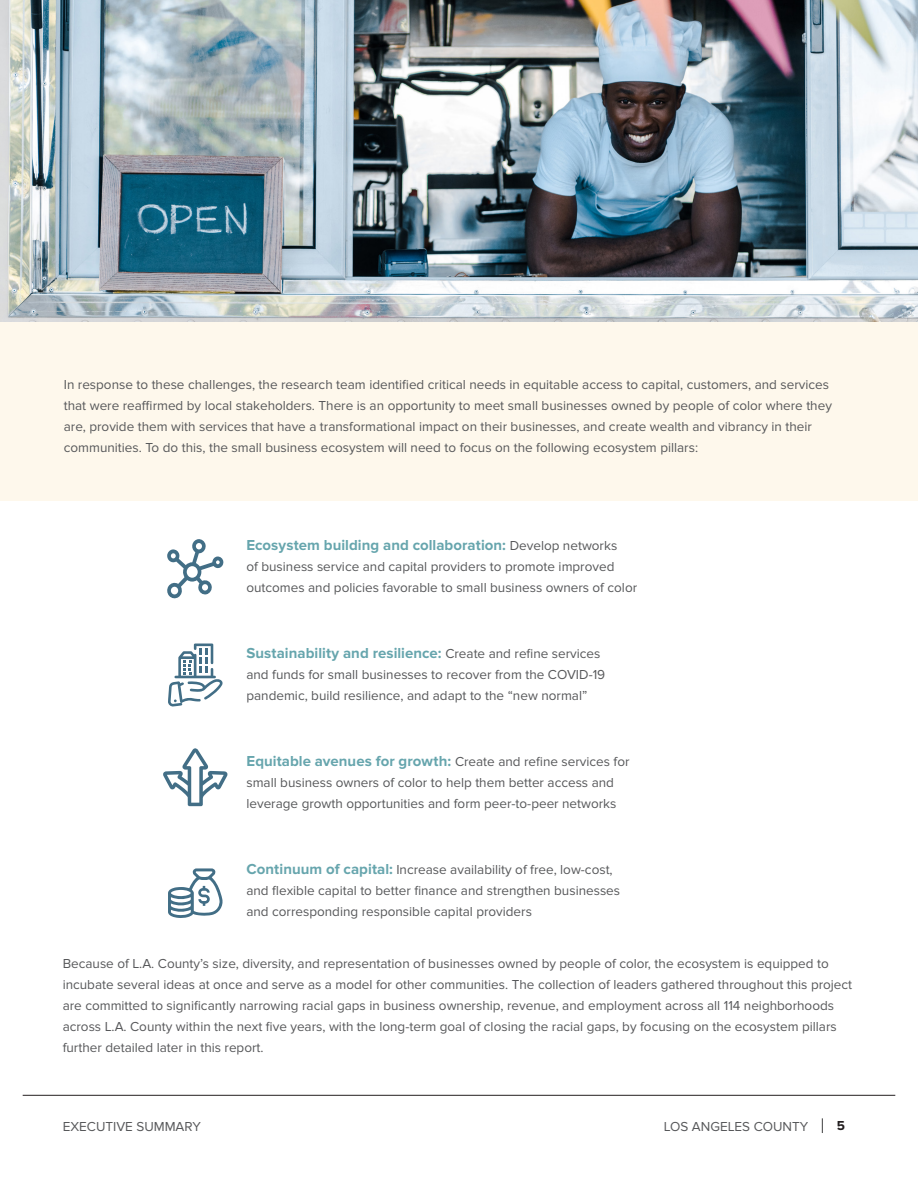
<style>
.page{position:relative;width:918px;height:1188px;background:#fff}
.page>*{position:absolute;margin:0;border:0;box-sizing:border-box;transform-origin:0 0}
.t1{font:700 15px "Proxima Nova";letter-spacing:.005em;color:#66a5ad}
.t2{font:13.5px/21px "Proxima Nova";color:#57585a}
.t3{font:700 13.5px "Proxima Nova";color:#231f20}
.s1{font-weight:400;font-size:13.5px;color:#57585a}
.s2{font-weight:700;font-size:15px;color:#66a5ad}
</style>
<div class="page">
<svg style="left:822px;top:1118px;width:1px;height:15px"></svg>
<hr style="left:23px;top:1095px;width:872px;height:1px;background:#231f20">
<div style="left:0;top:322px;width:918px;height:179px;background:#fef8ec"></div>
<svg style="left:163px;top:748px;width:65px;height:58px"></svg>
<img style="left:0;top:0;width:918px;height:322px">
<svg style="left:167px;top:539px;width:57px;height:60px"></svg>
<svg style="left:168px;top:868px;width:55px;height:50px"></svg>
<svg style="left:168px;top:644px;width:55px;height:63px"></svg>
<p class="t2" style="left:64px;top:374px;width:770px">I n response to these challenges, the research team identified critical needs in equitable access to capital, customers, and services that were reaffirmed by local stakeholders. There is an opportunity to meet small businesses owned by people of color where they are, provide them with services that have a transformational impact on their businesses, and create wealth and vibrancy in their communities. To do this, the small business ecosystem will need to focus on the following ecosystem pillars:</p>
<p class="t1" style="left:246px;top:536px;width:372px">Ecosystem building and collaboration: <span class="s1">Develop networks</span></p>
<p class="t2" style="left:246px;top:556px;width:392px">of business service and capital providers to promote improved outcomes and policies favorable to small business owners of color</p>
<p class="t1" style="left:246px;top:644px;width:356px">Sustainability and resilience: <span class="s1">Create and refine services</span></p>
<p class="t2" style="left:246px;top:664px;width:360px">and funds for small businesses to recover from the COVI D-19 pandemic, build resilience, and adapt to the “new normal”</p>
<p class="t1" style="left:246px;top:752px;width:385px">Equitable avenues for growth: <span class="s1">Create and refine services for</span></p>
<p class="t2" style="left:246px;top:772px;width:372px">small business owners of color to help them better access and leverage growth opportunities and form peer-to-peer networks</p>
<p class="t2" style="left:246px;top:859px;width:375px"><span class="s2">Continuum of capital:</span> I ncrease availability of free, low-cost, and flexible capital to better finance and strengthen businesses and corresponding responsible capital providers</p>
<p class="t2" style="left:63px;top:953px;width:791px">Because of L.A. County’s size, diversity, and representation of businesses owned by people of color, the ecosystem is equipped to incubate several ideas at once and serve as a model for other communities. The collection of leaders gathered throughout this project are committed to significantly narrowing racial gaps in business ownership, revenue, and employment across all 114 neighborhoods across L.A. County within the next five years, with the long-term goal of closing the racial gaps, by focusing on the ecosystem pillars further detailed later in this report.</p>
<p class="t2" style="left:63px;top:1116px;width:140px">Executive Summary</p>
<p class="t2" style="left:664px;top:1116px;width:146px">LOS ANGELES COUNTY</p>
<p class="t3" style="left:837px;top:1118px;width:10px">5</p>
</div>
